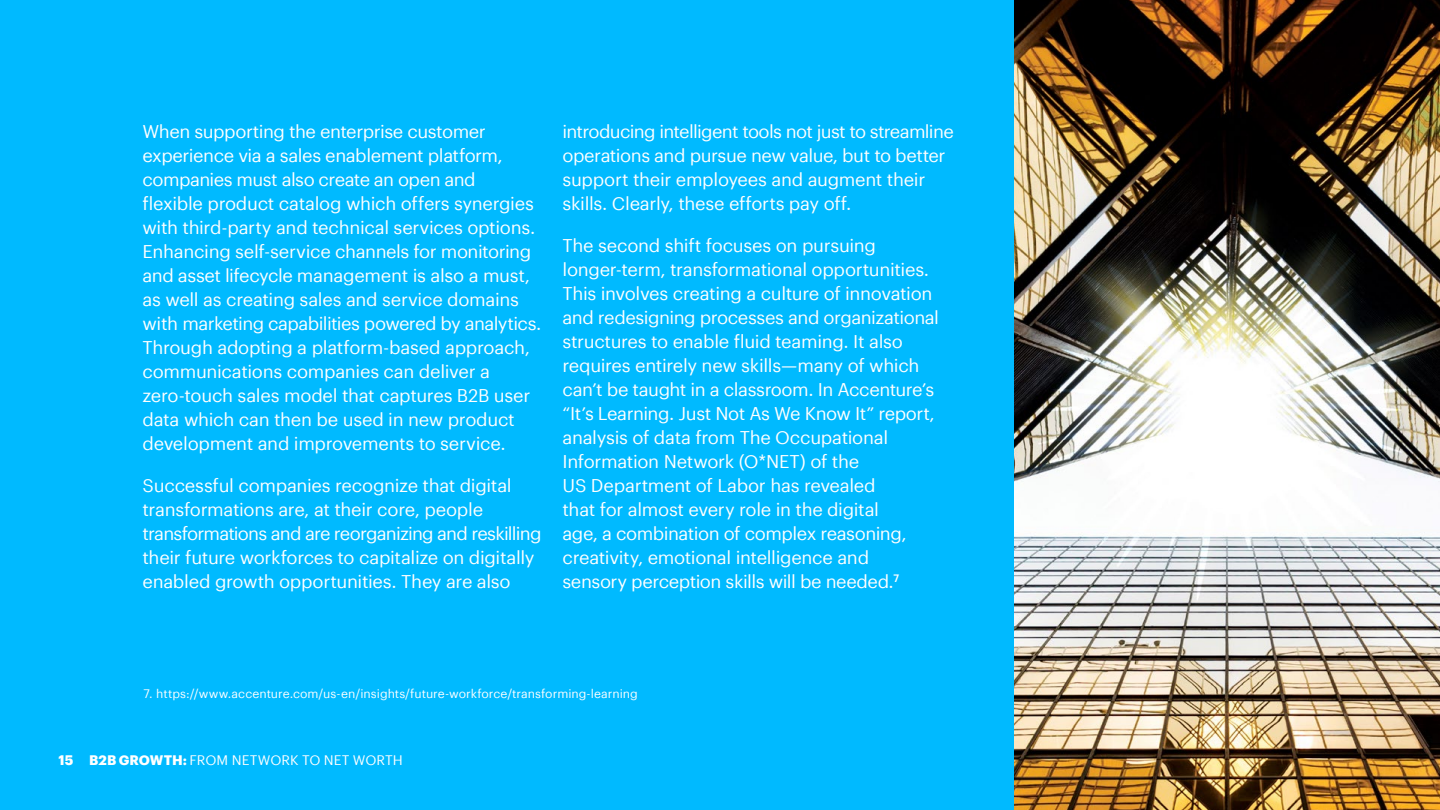
<style>
.page{position:relative;width:1440px;height:810px;background:#00baff}
.page>*{position:absolute;margin:0;border:0;box-sizing:border-box;transform-origin:0 0}
.t1{font:18px/24px "Graphik";letter-spacing:-.02em;color:#fff}
.t2{font:13.5px "Graphik";letter-spacing:.005em;color:#fff}
.t3{font:12px "Graphik";color:#fff}
.s1{font-weight:700}
</style>
<div class="page">
<img style="left:1014px;top:0;width:426px;height:810px">
<p class="t1" style="left:142px;top:118px;width:400px">When supporting the enterprise customer experience via a sales enablement platform, companies must also create an open and<br>flexible product catalog which offers synergies with third-party and technical services options.<br>Enhancing self-service channels for monitoring and asset lifecycle management is also a must, as well as creating sales and service domains with marketing capabilities powered by analytics.<br>Through adopting a platform-based approach, communications companies can deliver a zero-touch sales model that captures B2B user data which can then be used in new product development and improvements to service.</p>
<p class="t1" style="left:142px;top:472px;width:401px">Successful companies recognize that digital transformations are, at their core, people transformations and are reorganizing and reskilling their future workforces to capitalize on digitally enabled growth opportunities. They are also</p>
<p class="t1" style="left:562px;top:118px;width:393px">introducing intelligent tools not just to streamline operations and pursue new value, but to better support their employees and augment their skills. Clearly, these efforts pay off.</p>
<p class="t1" style="left:562px;top:232px;width:378px">The second shift focuses on pursuing longer-term, transformational opportunities.<br>This involves creating a culture of innovation and redesigning processes and organizational structures to enable fluid teaming. It also requires entirely new skills—many of which can’t be taught in a classroom. In Accenture’s “It’s Learning. Just Not As We Know It” report, analysis of data from The Occupational Information Network (O*NET) of the<br>US Department of Labor has revealed<br>that for almost every role in the digital<br>age, a combination of complex reasoning, creativity, emotional intelligence and<br>sensory perception skills will be needed.<sup>7</sup></p>
<p class="t3" style="left:144px;top:685px;width:496px">7. https://www.accenture.com/us-en/insights/future-workforce/transforming-learning</p>
<p class="t2" style="left:58px;top:750px;width:346px"><span class="s1">15 B2B GROWTH:</span> FROM NETWORK TO NET WORTH</p>
</div>
